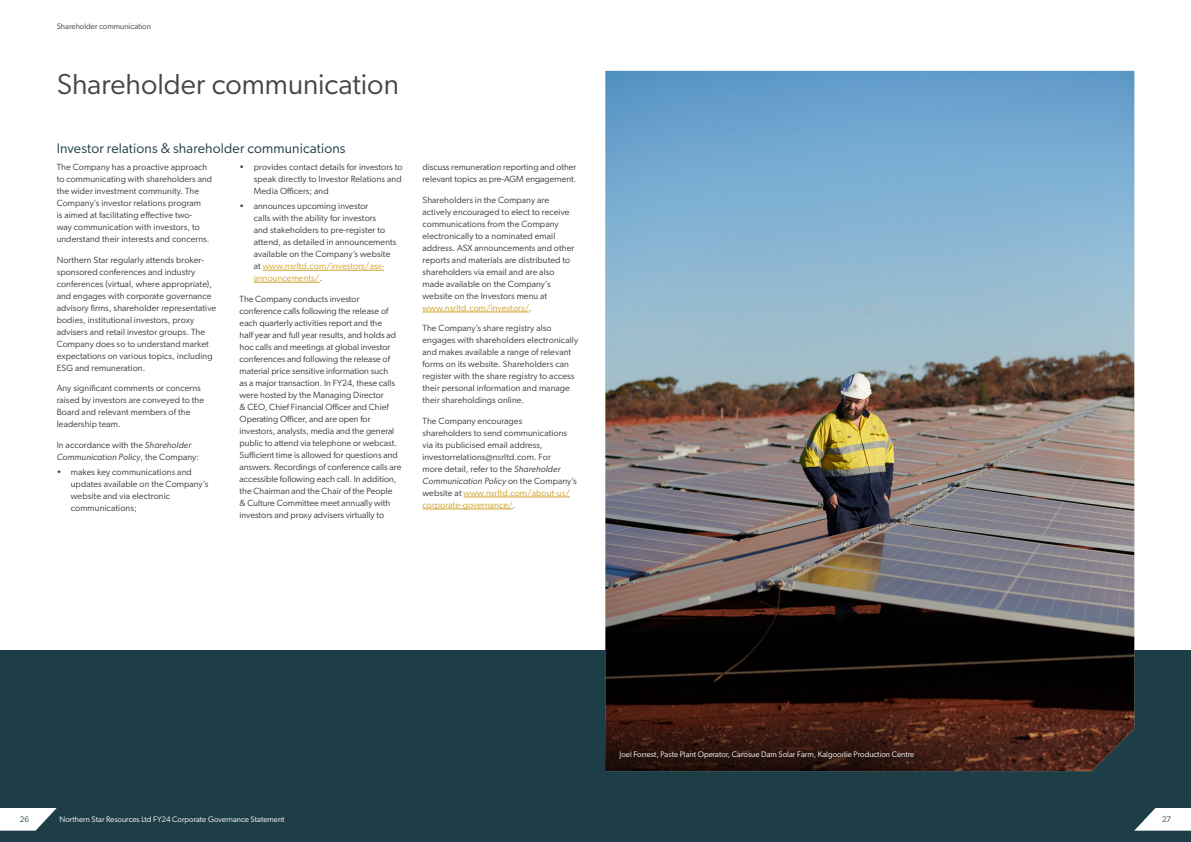
<style>
.page{position:relative;width:1191px;height:842px;background:#fff}
.page>*{position:absolute;margin:0;border:0;box-sizing:border-box;transform-origin:0 0}
.t1{font:29px "Gibson";color:#484648}
.t2{font:14px "Gibson";letter-spacing:.01em;color:#1d3d47}
.t3{font:9px/12px "Gibson";letter-spacing:.01em;color:#3b3a3c}
.t4{font:8px "Gibson";color:#fff}
.t5{font:8px "Gibson";color:#414042}
.t6{font:8px "Gibson";color:#1d3d47}
.s1{font-style:italic}
.s2{color:#d1a32c}
</style>
<div class="page">
<div style="left:0;top:651px;width:1191px;height:191px;background:#1d3d47"></div>
<img style="left:605px;top:71px;width:529px;height:700px">
<hr style="left:263px;top:270px;width:121px;height:1px;background:#d1a32c">
<hr style="left:254px;top:282px;width:66px;height:1px;background:#d1a32c">
<hr style="left:422px;top:312px;width:107px;height:1px;background:#d1a32c">
<hr style="left:463px;top:497px;width:107px;height:1px;background:#d1a32c">
<hr style="left:422px;top:509px;width:91px;height:1px;background:#d1a32c">
<svg style="left:605px;top:694px;width:484px;height:77px;background:#3c1a11"></svg>
<svg style="left:1134px;top:808px;width:57px;height:23px"></svg>
<svg style="left:0;top:808px;width:57px;height:23px"></svg>
<p class="t5" style="left:57px;top:22px;width:96px">Shareholder communication</p>
<h1 class="t1" style="left:57px;top:67px;width:344px">Shareholder communication</h1>
<h2 class="t2" style="left:57px;top:139px;width:290px">Investor relations &amp; shareholder communications</h2>
<p class="t3" style="left:57px;top:161px;width:157px">The Company has a proactive approach to communicating with shareholders and the wider investment community. The Company’s investor relations program<br>is aimed at facilitating effective two-<br>way communication with investors, to understand their interests and concerns.</p>
<p class="t3" style="left:57px;top:254px;width:161px">Northern Star regularly attends broker&shy;sponsored conferences and industry conferences (virtual, where appropriate), and engages with corporate governance advisory firms, shareholder representative bodies, institutional investors, proxy advisers and retail investor groups. The Company does so to understand market expectations on various topics, including ESG and remuneration.</p>
<p class="t3" style="left:57px;top:382px;width:149px">Any significant comments or concerns raised by investors are conveyed to the<br>Board and relevant members of the leadership team.</p>
<p class="t3" style="left:57px;top:438px;width:144px">In accordance with the <span class="s1">Shareholder<br>Communication Policy</span>, the Company:</p>
<p class="t3" style="left:71px;top:465px;width:139px;text-indent:-14px">• makes key communications and updates available on the Company’s website and via electronic communications;</p>
<p class="t3" style="left:254px;top:161px;width:150px;text-align:justify;text-indent:-14px">• provides contact details for investors to speak directly to Investor Relations and Media Officers; and</p>
<p class="t3" style="left:254px;top:200px;width:144px;text-indent:-14px">• announces upcoming investor<br>calls with the ability for investors<br>and stakeholders to pre-register to attend, as detailed in announcements available on the Company’s website at <span class="s2">www.nsrltd.com/investors/asx&shy;announcements/</span>.</p>
<p class="t3" style="left:240px;top:292px;width:163px">The Company conducts investor conference calls following the release of each quarterly activities report and the<br>half year and full year results, and holds ad hoc calls and meetings at global investor conferences and following the release of material price sensitive information such<br>as a major transaction. In FY24, these calls were hosted by the Managing Director<br>&amp; CEO, Chief Financial Officer and Chief Operating Officer, and are open for investors, analysts, media and the general public to attend via telephone or webcast.<br>Sufficient time is allowed for questions and answers. Recordings of conference calls are accessible following each call. In addition, the Chairman and the Chair of the People<br>&amp; Culture Committee meet annually with investors and proxy advisers virtually to</p>
<p class="t3" style="left:422px;top:161px;width:155px">discuss remuneration reporting and other relevant topics as pre-AGM engagement.</p>
<p class="t3" style="left:422px;top:194px;width:153px">Shareholders in the Company are actively encouraged to elect to receive communications from the Company electronically to a nominated email address. ASX announcements and other reports and materials are distributed to shareholders via email and are also made available on the Company’s website on the Investors menu at <span class="s2">www.nsrltd.com/investors/</span>.</p>
<p class="t3" style="left:422px;top:322px;width:157px">The Company’s share registry also engages with shareholders electronically and makes available a range of relevant forms on its website. Shareholders can register with the share registry to access their personal information and manage their shareholdings online.</p>
<p class="t3" style="left:422px;top:414px;width:156px">The Company encourages<br>shareholders to send communications via its publicised email address, investorrelations@nsrltd.com. For<br>more detail, refer to the <span class="s1">Shareholder Communication Policy</span> on the Company’s website at <span class="s2">www.nsrltd.com/about-us/ corporate-governance/</span>.</p>
<p class="t4" style="left:619px;top:749px;width:296px">Joel Forrest, Paste Plant Operator, Carosue Dam Solar Farm, Kalgoorlie Production Centre</p>
<p class="t6" style="left:20px;top:814px;width:11px">26</p>
<p class="t4" style="left:60px;top:814px;width:226px">Northern Star Resources Ltd FY24 Corporate Governance Statement</p>
<p class="t6" style="left:1162px;top:814px;width:10px">27</p>
</div>
